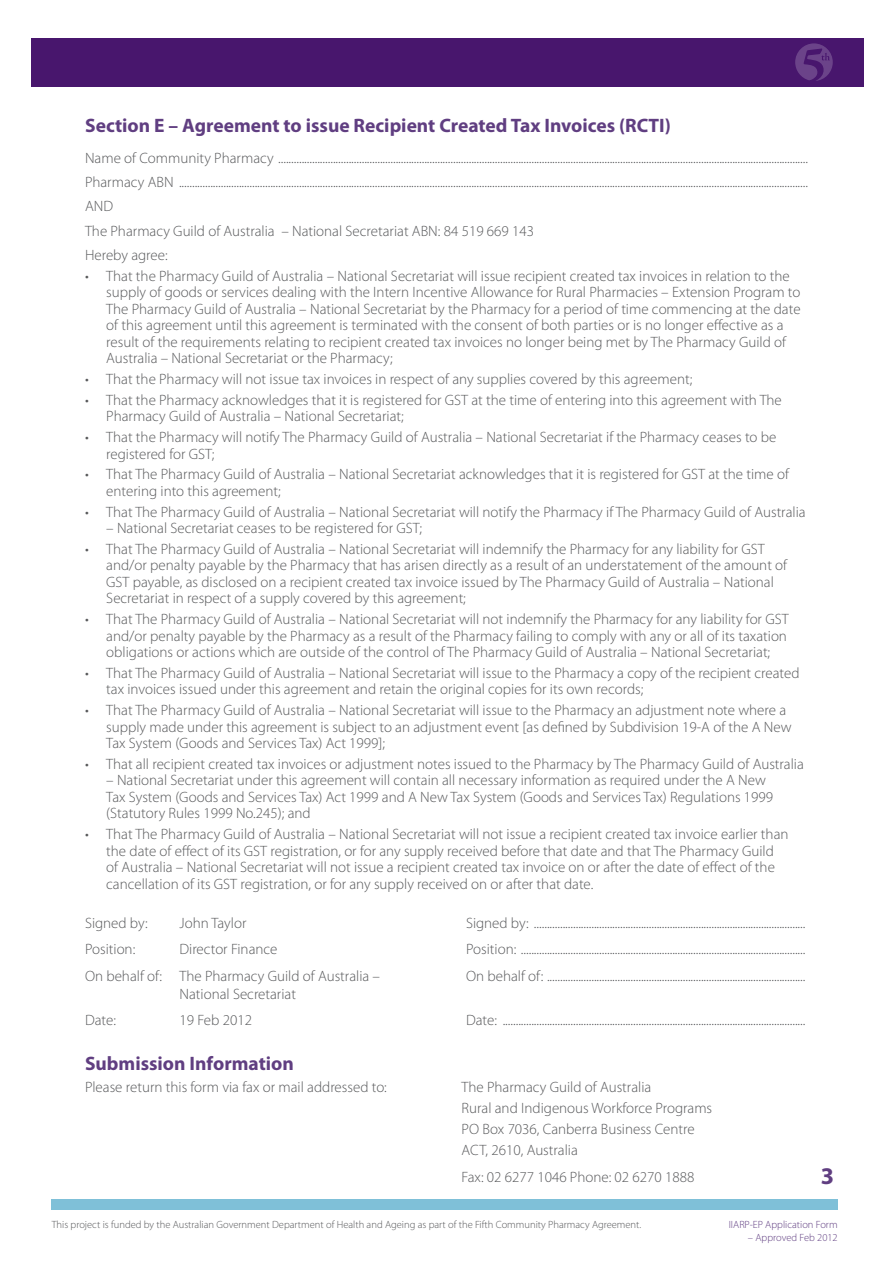
<style>
.page{position:relative;width:893px;height:1263px;background:#fff}
.page>*{position:absolute;margin:0;border:0;box-sizing:border-box;transform-origin:0 0}
.t1{font:700 24px "Myriad Pro";color:#603e81}
.t2{font:700 19.5px "Myriad Pro";color:#603e81}
.t3{font:300 15px/16.5px "Myriad Pro";color:#57585a}
.t4{font:300 10.5px "Myriad Pro";color:#57585a}
.t5{font:300 10.5px "Myriad Pro";color:#603e81}
</style>
<div class="page">
<div style="left:31px;top:38px;width:832px;height:48px;background:#48166d"></div>
<div style="left:51px;top:1199px;width:787px;height:11px;background:#7fc0d8"></div>
<h2 class="t2" style="left:85px;top:112px;width:587px">Section E – Agreement to issue Recipient Created Tax Invoices (RCTI)</h2>
<p class="t3" style="left:85px;top:145px;width:724px;line-height:24.3px">Name of Community Pharmacy ...........................................................................................................................................................................................................<br>Pharmacy ABN .................................................................................................................................................................................................................................................<br>AND<br>The Pharmacy Guild of Australia – National Secretariat ABN: 84 519 669 143<br>Hereby agree:</p>
<p class="t3" style="left:106px;top:267px;width:696px;text-indent:-21px">• That the Pharmacy Guild of Australia – National Secretariat will issue recipient created tax invoices in relation to the supply of goods or services dealing with the Intern Incentive Allowance for Rural Pharmacies – Extension Program to The Pharmacy Guild of Australia – National Secretariat by the Pharmacy for a period of time commencing at the date of this agreement until this agreement is terminated with the consent of both parties or is no longer effective as a result of the requirements relating to recipient created tax invoices no longer being met by The Pharmacy Guild of Australia – National Secretariat or the Pharmacy;</p>
<p class="t3" style="left:85px;top:371px;width:609px">• That the Pharmacy will not issue tax invoices in respect of any supplies covered by this agreement;</p>
<p class="t3" style="left:106px;top:391px;width:677px;text-indent:-21px">• That the Pharmacy acknowledges that it is registered for GST at the time of entering into this agreement with The<br>Pharmacy Guild of Australia – National Secretariat;</p>
<p class="t3" style="left:106px;top:429px;width:672px;text-indent:-21px">• That the Pharmacy will notify The Pharmacy Guild of Australia – National Secretariat if the Pharmacy ceases to be registered for GST;</p>
<p class="t3" style="left:106px;top:466px;width:684px;text-indent:-21px">• That The Pharmacy Guild of Australia – National Secretariat acknowledges that it is registered for GST at the time of entering into this agreement;</p>
<p class="t3" style="left:85px;top:503px;width:722px">• That The Pharmacy Guild of Australia – National Secretariat will notify the Pharmacy if The Pharmacy Guild of Australia</p>
<p class="t3" style="left:106px;top:520px;width:317px">– National Secretariat ceases to be registered for GST;</p>
<p class="t3" style="left:106px;top:540px;width:682px;text-indent:-21px">• That The Pharmacy Guild of Australia – National Secretariat will indemnify the Pharmacy for any liability for GST and/or penalty payable by the Pharmacy that has arisen directly as a result of an understatement of the amount of GST payable, as disclosed on a recipient created tax invoice issued by The Pharmacy Guild of Australia – National Secretariat in respect of a supply covered by this agreement;</p>
<p class="t3" style="left:106px;top:611px;width:684px;text-align:justify;text-indent:-21px">• That The Pharmacy Guild of Australia – National Secretariat will not indemnify the Pharmacy for any liability for GST and/or penalty payable by the Pharmacy as a result of the Pharmacy failing to comply with any or all of its taxation obligations or actions which are outside of the control of The Pharmacy Guild of Australia – National Secretariat;</p>
<p class="t3" style="left:106px;top:664px;width:695px;text-indent:-21px">• That The Pharmacy Guild of Australia – National Secretariat will issue to the Pharmacy a copy of the recipient created tax invoices issued under this agreement and retain the original copies for its own records;</p>
<p class="t3" style="left:106px;top:702px;width:687px;text-indent:-21px">• That The Pharmacy Guild of Australia – National Secretariat will issue to the Pharmacy an adjustment note where a supply made under this agreement is subject to an adjustment event [as defined by Subdivision 19-A of the A New<br>Tax System (Goods and Services Tax) Act 1999];</p>
<p class="t3" style="left:85px;top:755px;width:720px">• That all recipient created tax invoices or adjustment notes issued to the Pharmacy by The Pharmacy Guild of Australia</p>
<p class="t3" style="left:106px;top:772px;width:668px">– National Secretariat under this agreement will contain all necessary information as required under the A New<br>Tax System (Goods and Services Tax) Act 1999 and A New Tax System (Goods and Services Tax) Regulations 1999 (Statutory Rules 1999 No.245); and</p>
<p class="t3" style="left:106px;top:826px;width:684px;text-indent:-21px">• That The Pharmacy Guild of Australia – National Secretariat will not issue a recipient created tax invoice earlier than the date of effect of its GST registration, or for any supply received before that date and that The Pharmacy Guild of Australia – National Secretariat will not issue a recipient created tax invoice on or after the date of effect of the cancellation of its GST registration, or for any supply received on or after that date.</p>
<p class="t3" style="left:85px;top:914px;width:64px">Signed by:</p>
<p class="t3" style="left:180px;top:914px;width:68px">John Taylor</p>
<p class="t3" style="left:466px;top:914px;width:341px">Signed by: ........................................................................................................</p>
<p class="t3" style="left:85px;top:941px;width:52px">Position:</p>
<p class="t3" style="left:180px;top:941px;width:99px">Director Finance</p>
<p class="t3" style="left:466px;top:941px;width:341px">Position: .............................................................................................................</p>
<p class="t3" style="left:85px;top:967px;width:297px">On behalf of: The Pharmacy Guild of Australia –</p>
<p class="t3" style="left:466px;top:967px;width:341px">On behalf of: ...................................................................................................</p>
<p class="t3" style="left:180px;top:985px;width:118px">National Secretariat</p>
<p class="t3" style="left:85px;top:1012px;width:32px">Date:</p>
<p class="t3" style="left:180px;top:1012px;width:74px">19 Feb 2012</p>
<p class="t3" style="left:466px;top:1012px;width:341px">Date: ....................................................................................................................</p>
<h2 class="t2" style="left:85px;top:1051px;width:210px">Submission Information</h2>
<p class="t3" style="left:85px;top:1079px;width:303px">Please return this form via fax or mail addressed to:</p>
<p class="t3" style="left:462px;top:1077px;width:252px;line-height:21px">The Pharmacy Guild of Australia<br>Rural and Indigenous Workforce Programs PO Box 7036, Canberra Business Centre ACT, 2610, Australia</p>
<p class="t3" style="left:462px;top:1168px;width:234px">Fax: 02 6277 1046 Phone: 02 6270 1888</p>
<h1 class="t1" style="left:821px;top:1160px;width:15px">3</h1>
<p class="t4" style="left:52px;top:1218px;width:591px">This project is funded by the Australian Government Department of Health and Ageing as part of the Fifth Community Pharmacy Agreement.</p>
<p class="t5" style="left:729px;top:1218px;width:110px">IIARP-EP Application Form</p>
<p class="t5" style="left:748px;top:1231px;width:91px">– Approved Feb 2012</p>
</div>
